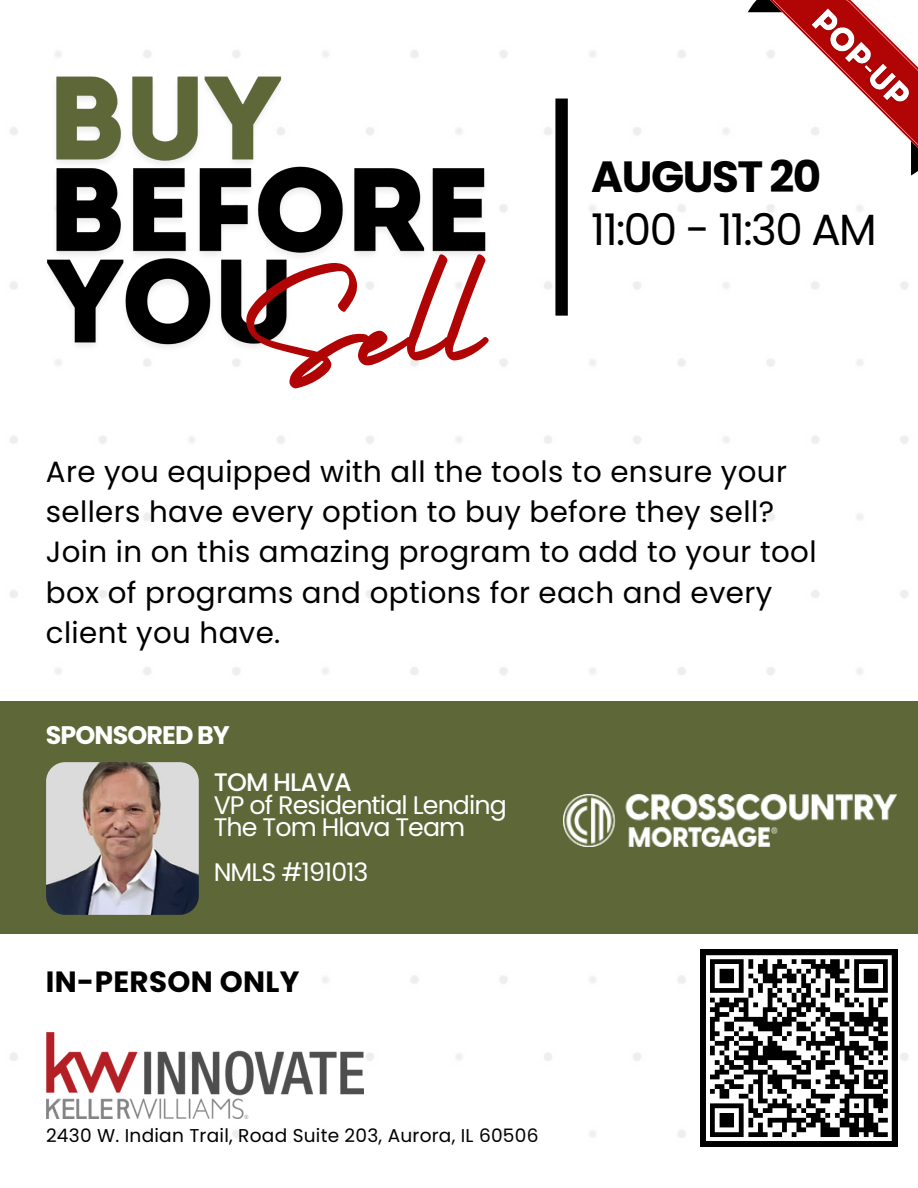
<style>
.page{position:relative;width:918px;height:1188px;background:#fff}
.page>*{position:absolute;margin:0;border:0;box-sizing:border-box;transform-origin:0 0}
.t1{font:152.55px "Holiday";color:#b10404}
.t2{font:43.65px "Poppins";letter-spacing:-.035em;color:#000}
.t3{font:700 43.65px "Poppins";letter-spacing:-.035em;color:#000}
.t4{font:29.25px/40.3px "Poppins";letter-spacing:.015em;color:#000}
.t5{font:700 29.25px "Poppins";letter-spacing:.015em;color:#000}
.t6{font:25.35px/22.5px "Poppins";letter-spacing:-.035em;color:#fff}
.t7{font:700 25.35px "Poppins";letter-spacing:-.035em;color:#fff}
.t8{font:500 25.35px "Poppins";letter-spacing:-.035em;color:#fff}
.t9{font:18.6px "Poppins";letter-spacing:.015em;color:#000}
</style>
<div class="page">
<img style="left:9px;top:50px;width:900px;height:1097px">
<div style="left:0;top:701px;width:918px;height:233px;background:#5e6738"></div>
<img style="left:564px;top:795px;width:333px;height:51px">
<img style="left:46px;top:762px;width:153px;height:153px;border-radius:19px">
<img style="left:46px;top:1033px;width:317px;height:85px">
<svg style="left:700px;top:950px;width:197px;height:197px"></svg>
<svg style="left:748px;top:0;width:170px;height:176px"></svg>
<img style="left:37px;top:71px;width:458px;height:302px">
<div style="left:555px;top:99px;width:13px;height:217px;background:#000"></div>
<img style="left:803px;top:4px;width:113px;height:113px">
<p class="t1" style="left:242px;top:212px;width:243px">Sell</p>
<p class="t3" style="left:591px;top:147px;width:231px">AUGUST 20</p>
<p class="t2" style="left:591px;top:199px;width:287px">11:00 - 11:30 AM</p>
<p class="t4" style="left:46px;top:451px;width:772px">Are you equipped with all the tools to ensure your sellers have every option to buy before they sell?<br>Join in on this amazing program to add to your tool box of programs and options for each and every client you have.</p>
<p class="t7" style="left:46px;top:717px;width:186px">SPONSORED BY</p>
<p class="t8" style="left:214px;top:765px;width:139px">TOM HLAVA</p>
<p class="t6" style="left:214px;top:794px;width:295px">VP of Residential Lending<br>The Tom Hlava Team</p>
<p class="t6" style="left:214px;top:861px;width:156px">NMLS #191013</p>
<h6 class="t5" style="left:46px;top:961px;width:255px">IN-PERSON ONLY</h6>
<h1 class="t9" style="left:46px;top:1122px;width:494px">2430 W. Indian Trail, Road Suite 203, Aurora, IL 60506</h1>
</div>
